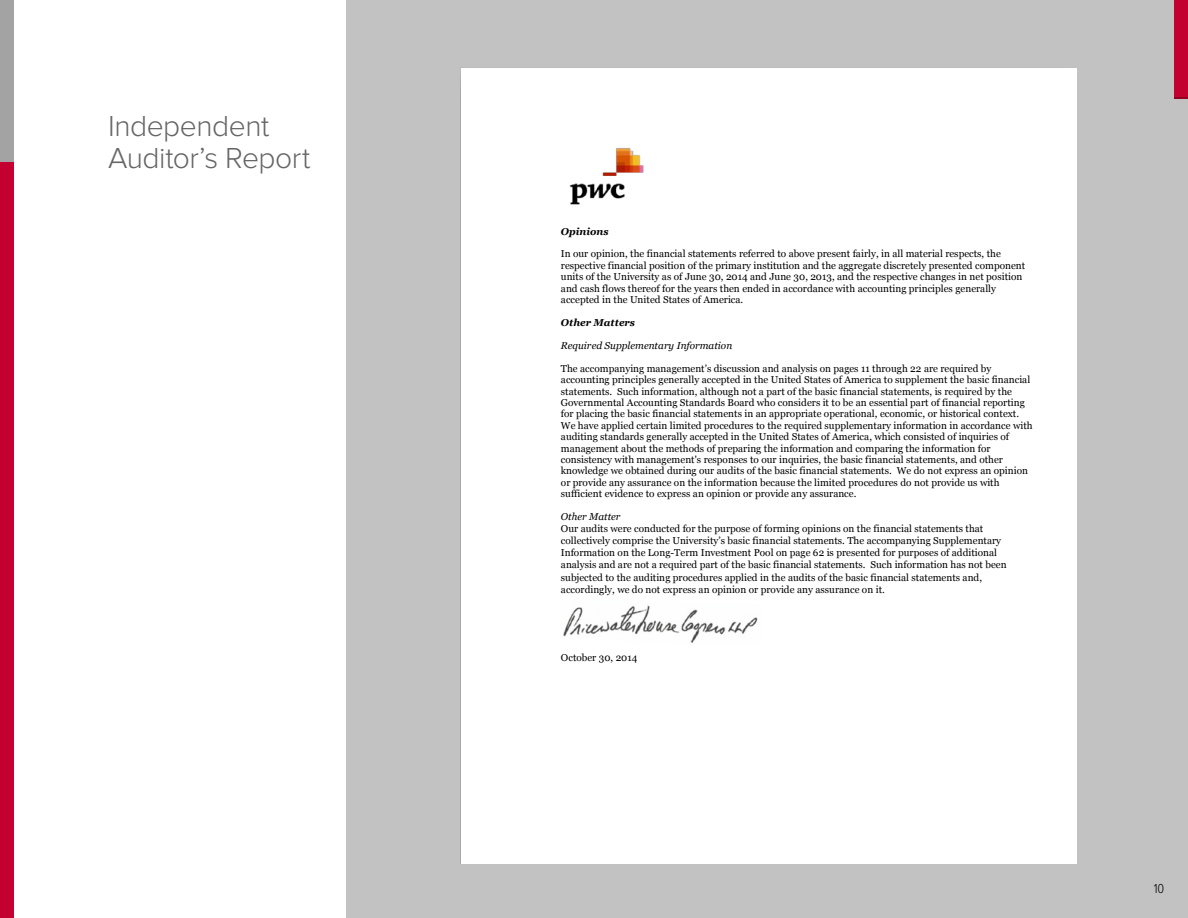
<style>
.page{position:relative;width:1188px;height:918px;background:#fff}
.page>*{position:absolute;margin:0;border:0;box-sizing:border-box;transform-origin:0 0}
.t1{font:300 30px/31.5px "Proxima Nova";letter-spacing:-.015em;color:#666}
.t2{font:300 13.5px "Proxima Nova Cond";color:#000}
.t3{font:10.05px/11.4px "Georgia";color:#000}
.t4{font:italic 10.05px "Georgia";color:#000}
.t5{font:italic 700 10.05px "Georgia";color:#000}
</style>
<div class="page">
<div style="left:346px;top:0;width:842px;height:918px;background:#c2c2c2"></div>
<div style="left:0;top:0;width:14px;height:162px;background:#a3a3a3"></div>
<div style="left:0;top:162px;width:14px;height:756px;background:#c3002f"></div>
<div style="left:1174px;top:0;width:14px;height:96px;background:#c3002f"></div>
<div style="left:461px;top:68px;width:615px;height:796px;background:#fff"></div>
<img style="left:569px;top:148px;width:75px;height:57px">
<img style="left:563px;top:605px;width:195px;height:38px">
<h1 class="t1" style="left:108px;top:111px;width:204px">Independent<br>Auditor’s Report</h1>
<p class="t5" style="left:561px;top:224px;width:49px">Opinions</p>
<p class="t3" style="left:561px;top:248px;width:466px">In our opinion, the financial statements referred to above present fairly, in all material respects, the respective financial position of the primary institution and the aggregate discretely presented component units of the University as of June 30, 2014 and June 30, 2013, and the respective changes in net position and cash flows thereof for the years then ended in accordance with accounting principles generally accepted in the United States of America.</p>
<p class="t5" style="left:561px;top:315px;width:76px">Other Matters</p>
<p class="t4" style="left:561px;top:338px;width:173px">Required Supplementary Information</p>
<p class="t3" style="left:561px;top:362px;width:473px">The accompanying management’s discussion and analysis on pages 11 through 22 are required by accounting principles generally accepted in the United States of America to supplement the basic financial statements. Such information, although not a part of the basic financial statements, is required by the Governmental Accounting Standards Board who considers it to be an essential part of financial reporting for placing the basic financial statements in an appropriate operational, economic, or historical context.<br>We have applied certain limited procedures to the required supplementary information in accordance with auditing standards generally accepted in the United States of America, which consisted of inquiries of management about the methods of preparing the information and comparing the information for consistency with management's responses to our inquiries, the basic financial statements, and other knowledge we obtained during our audits of the basic financial statements. We do not express an opinion or provide any assurance on the information because the limited procedures do not provide us with sufficient evidence to express an opinion or provide any assurance.</p>
<p class="t4" style="left:561px;top:509px;width:61px">Other Matter</p>
<p class="t3" style="left:561px;top:522px;width:447px;line-height:12px">Our audits were conducted for the purpose of forming opinions on the financial statements that collectively comprise the University’s basic financial statements. The accompanying Supplementary Information on the Long-Term Investment Pool on page 62 is presented for purposes of additional analysis and are not a required part of the basic financial statements. Such information has not been subjected to the auditing procedures applied in the audits of the basic financial statements and, accordingly, we do not express an opinion or provide any assurance on it.</p>
<p class="t3" style="left:561px;top:651px;width:78px">October 30, 2014</p>
<h2 class="t2" style="left:1154px;top:881px;width:12px">10</h2>
</div>
